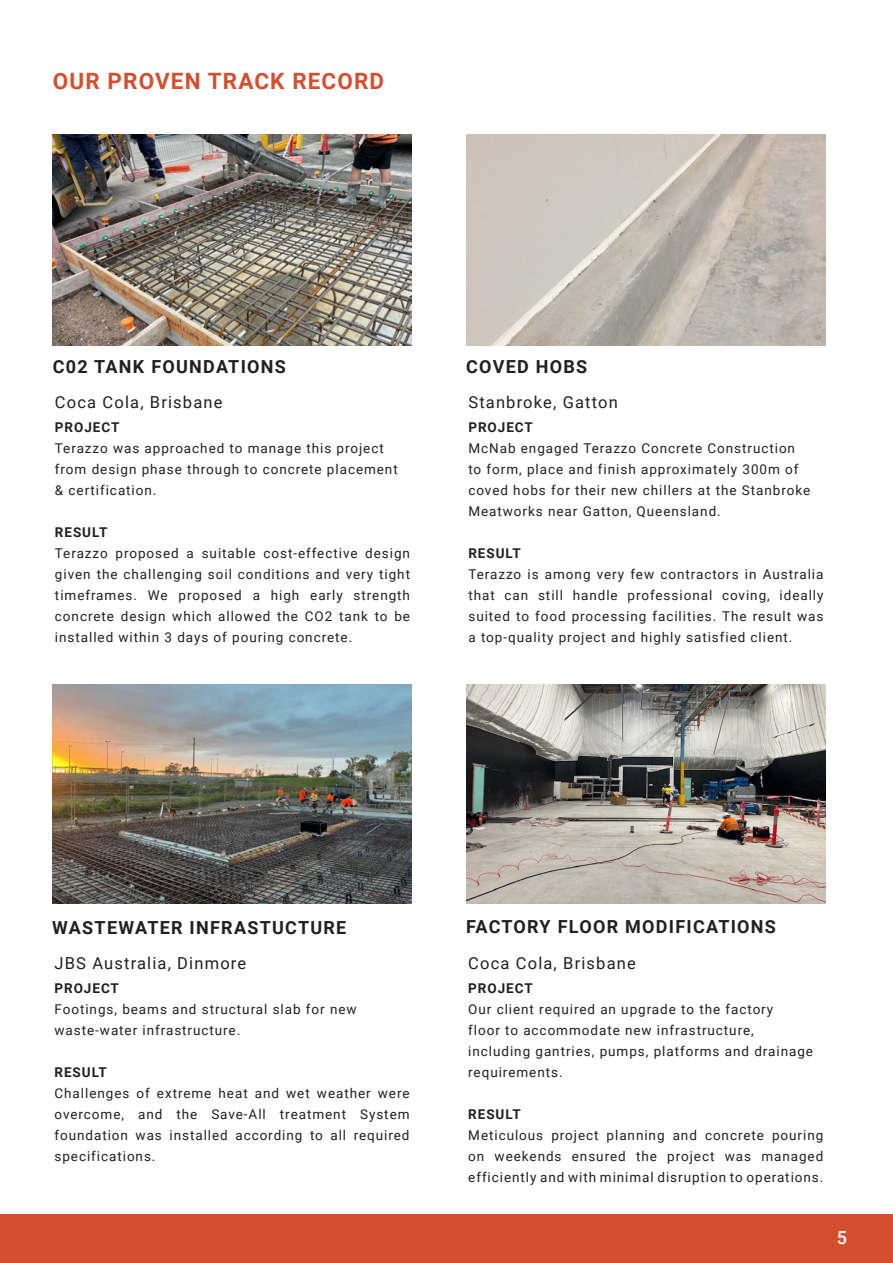
<style>
.page{position:relative;width:893px;height:1263px;background:#fff}
.page>*{position:absolute;margin:0;border:0;box-sizing:border-box;transform-origin:0 0}
.t1{font:700 22.5px "Roboto";letter-spacing:.05em;color:#d64e30}
.t2{font:700 18px "Roboto";letter-spacing:.07em;color:#231f20}
.t3{font:500 18px "Roboto";color:#fff}
.t4{font:16.5px "Roboto";letter-spacing:.07em;color:#231f20}
.t5{font:13.5px/21px "Roboto";letter-spacing:.07em;color:#231f20;text-align:justify}
.t6{font:700 13.5px "Roboto";letter-spacing:.07em;color:#231f20}
</style>
<div class="page">
<div style="left:0;top:1215px;width:893px;height:48px;background:#d64e30"></div>
<img style="left:53px;top:134px;width:359px;height:211px">
<img style="left:466px;top:134px;width:360px;height:211px">
<img style="left:52px;top:684px;width:360px;height:219px">
<img style="left:466px;top:684px;width:360px;height:219px">
<p class="t1" style="left:53px;top:65px;width:333px">OUR PROVEN TRACK RECORD</p>
<p class="t2" style="left:53px;top:354px;width:235px">C02 TANK FOUNDATIONS</p>
<p class="t4" style="left:55px;top:391px;width:169px">Coca Cola, Brisbane</p>
<p class="t6" style="left:55px;top:418px;width:66px">PROJECT</p>
<p class="t5" style="left:55px;top:438px;width:344px;text-align:left">Terazzo was approached to manage this project from design phase through to concrete placement &amp; certification.</p>
<p class="t6" style="left:55px;top:523px;width:54px">RESULT</p>
<p class="t5" style="left:55px;top:543px;width:357px">Terazzo proposed a suitable cost-effective design given the challenging soil conditions and very tight timeframes. We proposed a high early strength concrete design which allowed the CO2 tank to be installed within 3 days of pouring concrete.</p>
<p class="t2" style="left:466px;top:354px;width:123px">COVED HOBS</p>
<p class="t4" style="left:468px;top:391px;width:151px">Stanbroke, Gatton</p>
<p class="t6" style="left:468px;top:418px;width:66px">PROJECT</p>
<p class="t5" style="left:468px;top:438px;width:343px;text-align:left">McNab engaged Terazzo Concrete Construction to form, place and finish approximately 300m of coved hobs for their new chillers at the Stanbroke Meatworks near Gatton, Queensland.</p>
<p class="t6" style="left:468px;top:544px;width:54px">RESULT</p>
<p class="t5" style="left:468px;top:564px;width:357px">Terazzo is among very few contractors in Australia that can still handle professional coving, ideally suited to food processing facilities. The result was a top-quality project and highly satisfied client.</p>
<p class="t2" style="left:52px;top:915px;width:296px">WASTEWATER INFRASTUCTURE</p>
<p class="t4" style="left:54px;top:951px;width:193px">JBS Australia, Dinmore</p>
<p class="t6" style="left:54px;top:979px;width:66px">PROJECT</p>
<p class="t5" style="left:54px;top:998px;width:304px">Footings, beams and structural slab for new</p>
<p class="t5" style="left:54px;top:1019px;width:187px">waste-water infrastructure.</p>
<p class="t6" style="left:54px;top:1063px;width:54px">RESULT</p>
<p class="t5" style="left:54px;top:1082px;width:357px">Challenges of extreme heat and wet weather were overcome, and the Save-All treatment System foundation was installed according to all required specifications.</p>
<p class="t2" style="left:466px;top:914px;width:311px">FACTORY FLOOR MODIFICATIONS</p>
<p class="t4" style="left:468px;top:951px;width:169px">Coca Cola, Brisbane</p>
<p class="t6" style="left:468px;top:978px;width:66px">PROJECT</p>
<p class="t5" style="left:468px;top:998px;width:346px;text-align:left">Our client required an upgrade to the factory<br>floor to accommodate new infrastructure, including gantries, pumps, platforms and drainage requirements.</p>
<p class="t6" style="left:468px;top:1104px;width:54px">RESULT</p>
<p class="t5" style="left:468px;top:1124px;width:357px">Meticulous project planning and concrete pouring on weekends ensured the project was managed efficiently and with minimal disruption to operations.</p>
<h2 class="t3" style="left:837px;top:1224px;width:12px">5</h2>
</div>
